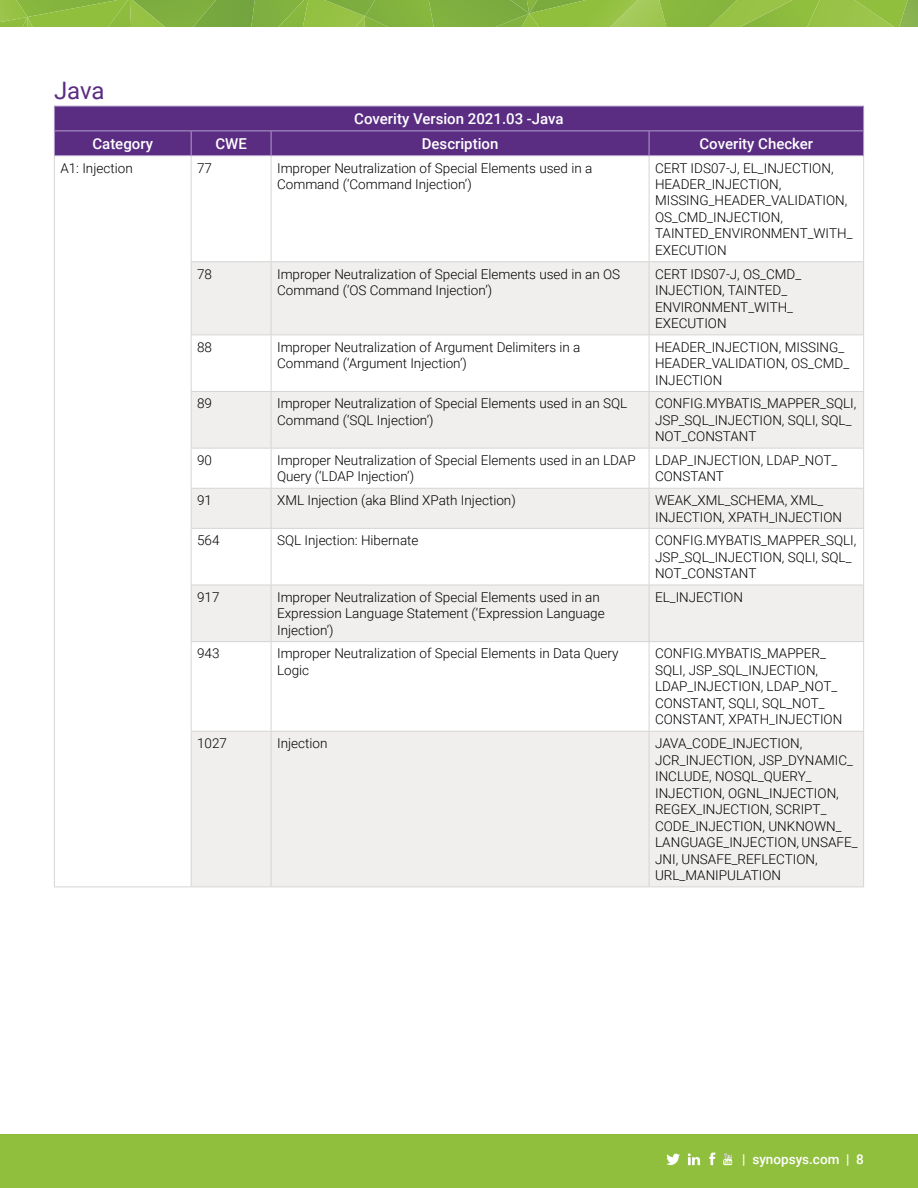
<style>
.page{position:relative;width:918px;height:1188px;background:#fff}
.page>*{position:absolute;margin:0;border:0;box-sizing:border-box;transform-origin:0 0}
.t1{font:24px "Roboto";color:#5a2d83}
.t2{font:500 15px "Roboto";color:#fff}
.t3{font:300 13.5px/16.5px "Roboto";color:#000}
.t4{font:500 13.5px "Roboto";color:#fff}
</style>
<div class="page">
<div style="left:0;top:1134px;width:918px;height:54px;background:#90bf3e"></div>
<svg style="left:0;top:0;width:918px;height:27px;background:#8bb942"></svg>
<svg style="left:667px;top:1153px;width:13px;height:12px"></svg>
<svg style="left:709px;top:1152px;width:7px;height:13px"></svg>
<svg style="left:723px;top:1153px;width:9px;height:12px"></svg>
<svg style="left:688px;top:1153px;width:12px;height:12px"></svg>
<svg style="left:192px;top:262px;width:671px;height:624px;fill:#f0efee"></svg>
<hr style="left:54px;top:156px;width:1px;height:106px;background:#d5d5d4">
<hr style="left:191px;top:156px;width:1px;height:105px;background:#d5d5d4">
<hr style="left:271px;top:156px;width:1px;height:105px;background:#d5d5d4">
<hr style="left:649px;top:156px;width:1px;height:105px;background:#d5d5d4">
<hr style="left:863px;top:156px;width:1px;height:105px;background:#d5d5d4">
<hr style="left:54px;top:262px;width:1px;height:73px;background:#d5d5d4">
<hr style="left:191px;top:261px;width:80px;height:1px;background:#d5d5d4">
<hr style="left:191px;top:262px;width:1px;height:72px;background:#d5d5d4">
<hr style="left:271px;top:261px;width:378px;height:1px;background:#d5d5d4">
<hr style="left:271px;top:262px;width:1px;height:72px;background:#d5d5d4">
<hr style="left:649px;top:261px;width:215px;height:1px;background:#d5d5d4">
<hr style="left:649px;top:262px;width:1px;height:72px;background:#d5d5d4">
<hr style="left:863px;top:262px;width:1px;height:72px;background:#d5d5d4">
<hr style="left:54px;top:335px;width:1px;height:57px;background:#d5d5d4">
<hr style="left:191px;top:334px;width:80px;height:1px;background:#d5d5d4">
<hr style="left:191px;top:335px;width:1px;height:56px;background:#d5d5d4">
<hr style="left:271px;top:334px;width:378px;height:1px;background:#d5d5d4">
<hr style="left:271px;top:335px;width:1px;height:56px;background:#d5d5d4">
<hr style="left:649px;top:334px;width:215px;height:1px;background:#d5d5d4">
<hr style="left:649px;top:335px;width:1px;height:56px;background:#d5d5d4">
<hr style="left:863px;top:335px;width:1px;height:56px;background:#d5d5d4">
<hr style="left:54px;top:392px;width:1px;height:56px;background:#d5d5d4">
<hr style="left:191px;top:391px;width:80px;height:1px;background:#d5d5d4">
<hr style="left:191px;top:392px;width:1px;height:56px;background:#d5d5d4">
<hr style="left:271px;top:391px;width:378px;height:1px;background:#d5d5d4">
<hr style="left:271px;top:392px;width:1px;height:56px;background:#d5d5d4">
<hr style="left:649px;top:391px;width:215px;height:1px;background:#d5d5d4">
<hr style="left:649px;top:392px;width:1px;height:56px;background:#d5d5d4">
<hr style="left:863px;top:392px;width:1px;height:56px;background:#d5d5d4">
<hr style="left:54px;top:448px;width:1px;height:40px;background:#d5d5d4">
<hr style="left:191px;top:448px;width:80px;height:1px;background:#d5d5d4">
<hr style="left:191px;top:448px;width:1px;height:40px;background:#d5d5d4">
<hr style="left:271px;top:448px;width:378px;height:1px;background:#d5d5d4">
<hr style="left:271px;top:448px;width:1px;height:40px;background:#d5d5d4">
<hr style="left:649px;top:448px;width:215px;height:1px;background:#d5d5d4">
<hr style="left:649px;top:448px;width:1px;height:40px;background:#d5d5d4">
<hr style="left:863px;top:448px;width:1px;height:40px;background:#d5d5d4">
<hr style="left:54px;top:488px;width:1px;height:40px;background:#d5d5d4">
<hr style="left:191px;top:488px;width:80px;height:1px;background:#d5d5d4">
<hr style="left:191px;top:489px;width:1px;height:39px;background:#d5d5d4">
<hr style="left:271px;top:488px;width:378px;height:1px;background:#d5d5d4">
<hr style="left:271px;top:489px;width:1px;height:39px;background:#d5d5d4">
<hr style="left:649px;top:488px;width:215px;height:1px;background:#d5d5d4">
<hr style="left:649px;top:489px;width:1px;height:39px;background:#d5d5d4">
<hr style="left:863px;top:489px;width:1px;height:39px;background:#d5d5d4">
<hr style="left:54px;top:528px;width:1px;height:57px;background:#d5d5d4">
<hr style="left:191px;top:528px;width:80px;height:1px;background:#d5d5d4">
<hr style="left:191px;top:529px;width:1px;height:56px;background:#d5d5d4">
<hr style="left:271px;top:528px;width:378px;height:1px;background:#d5d5d4">
<hr style="left:271px;top:529px;width:1px;height:56px;background:#d5d5d4">
<hr style="left:649px;top:528px;width:215px;height:1px;background:#d5d5d4">
<hr style="left:649px;top:529px;width:1px;height:56px;background:#d5d5d4">
<hr style="left:863px;top:529px;width:1px;height:56px;background:#d5d5d4">
<hr style="left:54px;top:585px;width:1px;height:57px;background:#d5d5d4">
<hr style="left:191px;top:585px;width:80px;height:1px;background:#d5d5d4">
<hr style="left:191px;top:585px;width:1px;height:56px;background:#d5d5d4">
<hr style="left:271px;top:585px;width:378px;height:1px;background:#d5d5d4">
<hr style="left:271px;top:585px;width:1px;height:56px;background:#d5d5d4">
<hr style="left:649px;top:585px;width:215px;height:1px;background:#d5d5d4">
<hr style="left:649px;top:585px;width:1px;height:56px;background:#d5d5d4">
<hr style="left:863px;top:585px;width:1px;height:56px;background:#d5d5d4">
<hr style="left:54px;top:642px;width:1px;height:89px;background:#d5d5d4">
<hr style="left:191px;top:641px;width:80px;height:1px;background:#d5d5d4">
<hr style="left:191px;top:642px;width:1px;height:89px;background:#d5d5d4">
<hr style="left:271px;top:641px;width:378px;height:1px;background:#d5d5d4">
<hr style="left:271px;top:642px;width:1px;height:89px;background:#d5d5d4">
<hr style="left:649px;top:641px;width:215px;height:1px;background:#d5d5d4">
<hr style="left:649px;top:642px;width:1px;height:89px;background:#d5d5d4">
<hr style="left:863px;top:642px;width:1px;height:89px;background:#d5d5d4">
<hr style="left:54px;top:731px;width:1px;height:155px;background:#d5d5d4">
<hr style="left:191px;top:731px;width:80px;height:1px;background:#d5d5d4">
<hr style="left:191px;top:732px;width:1px;height:154px;background:#d5d5d4">
<hr style="left:271px;top:731px;width:378px;height:1px;background:#d5d5d4">
<hr style="left:271px;top:732px;width:1px;height:154px;background:#d5d5d4">
<hr style="left:649px;top:731px;width:215px;height:1px;background:#d5d5d4">
<hr style="left:649px;top:732px;width:1px;height:154px;background:#d5d5d4">
<hr style="left:863px;top:732px;width:1px;height:154px;background:#d5d5d4">
<hr style="left:54px;top:886px;width:137px;height:1px;background:#d5d5d4">
<hr style="left:191px;top:886px;width:80px;height:1px;background:#d5d5d4">
<hr style="left:271px;top:886px;width:378px;height:1px;background:#d5d5d4">
<hr style="left:649px;top:886px;width:215px;height:1px;background:#d5d5d4">
<svg style="left:54px;top:106px;width:810px;height:49px;background:#5e3286"></svg>
<hr style="left:54px;top:155px;width:137px;height:1px;background:#b39ecc">
<hr style="left:191px;top:155px;width:80px;height:1px;background:#b39ecc">
<hr style="left:271px;top:155px;width:378px;height:1px;background:#b39ecc">
<hr style="left:649px;top:155px;width:215px;height:1px;background:#b39ecc">
<h1 class="t1" style="left:54px;top:74px;width:52px">Java</h1>
<p class="t2" style="left:354px;top:108px;width:211px">Coverity Version 2021.03 -Java</p>
<p class="t2" style="left:92px;top:133px;width:62px">Category</p>
<p class="t2" style="left:215px;top:133px;width:33px">CWE</p>
<p class="t2" style="left:422px;top:133px;width:78px">Description</p>
<p class="t2" style="left:699px;top:133px;width:115px">Coverity Checker</p>
<p class="t3" style="left:60px;top:159px;width:74px">A1: Injection</p>
<p class="t3" style="left:197px;top:159px;width:16px">77</p>
<p class="t3" style="left:277px;top:159px;width:317px">Improper Neutralization of Special Elements used in a<br>Command (‘Command Injection’)</p>
<p class="t3" style="left:655px;top:159px;width:199px">CERT IDS07-J, EL_INJECTION,<br>HEADER_INJECTION,<br>MISSING_HEADER_VALIDATION,<br>OS_CMD_INJECTION,<br>TAINTED_ENVIRONMENT_WITH_<br>EXECUTION</p>
<p class="t3" style="left:197px;top:265px;width:16px">78</p>
<p class="t3" style="left:277px;top:265px;width:345px">Improper Neutralization of Special Elements used in an OS<br>Command (‘OS Command Injection’)</p>
<p class="t3" style="left:655px;top:265px;width:148px">CERT IDS07-J, OS_CMD_<br>INJECTION, TAINTED_<br>ENVIRONMENT_WITH_<br>EXECUTION</p>
<p class="t3" style="left:197px;top:338px;width:16px">88</p>
<p class="t3" style="left:277px;top:338px;width:305px">Improper Neutralization of Argument Delimiters in a<br>Command (‘Argument Injection’)</p>
<p class="t3" style="left:655px;top:338px;width:196px">HEADER_INJECTION, MISSING_<br>HEADER_VALIDATION, OS_CMD_<br>INJECTION</p>
<p class="t3" style="left:197px;top:395px;width:16px">89</p>
<p class="t3" style="left:277px;top:395px;width:352px">Improper Neutralization of Special Elements used in an SQL<br>Command (‘SQL Injection’)</p>
<p class="t3" style="left:655px;top:395px;width:203px">CONFIG.MYBATIS_MAPPER_SQLI,<br>JSP_SQL_INJECTION, SQLI, SQL_<br>NOT_CONSTANT</p>
<p class="t3" style="left:197px;top:451px;width:16px">90</p>
<p class="t3" style="left:277px;top:451px;width:360px">Improper Neutralization of Special Elements used in an LDAP<br>Query (‘LDAP Injection’)</p>
<p class="t3" style="left:655px;top:451px;width:184px">LDAP_INJECTION, LDAP_NOT_<br>CONSTANT</p>
<p class="t3" style="left:197px;top:492px;width:16px">91</p>
<p class="t3" style="left:277px;top:492px;width:240px">XML Injection (aka Blind XPath Injection)</p>
<p class="t3" style="left:655px;top:492px;width:189px">WEAK_XML_SCHEMA, XML_<br>INJECTION, XPATH_INJECTION</p>
<p class="t3" style="left:197px;top:532px;width:24px">564</p>
<p class="t3" style="left:277px;top:532px;width:143px">SQL Injection: Hibernate</p>
<p class="t3" style="left:655px;top:532px;width:203px">CONFIG.MYBATIS_MAPPER_SQLI,<br>JSP_SQL_INJECTION, SQLI, SQL_<br>NOT_CONSTANT</p>
<p class="t3" style="left:197px;top:588px;width:24px">917</p>
<p class="t3" style="left:277px;top:588px;width:329px">Improper Neutralization of Special Elements used in an<br>Expression Language Statement (‘Expression Language<br>Injection’)</p>
<p class="t3" style="left:655px;top:588px;width:89px">EL_INJECTION</p>
<p class="t3" style="left:197px;top:645px;width:24px">943</p>
<p class="t3" style="left:277px;top:645px;width:343px">Improper Neutralization of Special Elements in Data Query<br>Logic</p>
<p class="t3" style="left:655px;top:645px;width:189px">CONFIG.MYBATIS_MAPPER_<br>SQLI, JSP_SQL_INJECTION,<br>LDAP_INJECTION, LDAP_NOT_<br>CONSTANT, SQLI, SQL_NOT_<br>CONSTANT, XPATH_INJECTION</p>
<p class="t3" style="left:197px;top:735px;width:31px">1027</p>
<p class="t3" style="left:277px;top:735px;width:52px">Injection</p>
<p class="t3" style="left:655px;top:735px;width:204px">JAVA_CODE_INJECTION,<br>JCR_INJECTION, JSP_DYNAMIC_<br>INCLUDE, NOSQL_QUERY_<br>INJECTION, OGNL_INJECTION,<br>REGEX_INJECTION, SCRIPT_<br>CODE_INJECTION, UNKNOWN_<br>LANGUAGE_INJECTION, UNSAFE_<br>JNI, UNSAFE_REFLECTION,<br>URL_MANIPULATION</p>
<p class="t4" style="left:742px;top:1149px;width:123px">| synopsys.com | 8</p>
</div>
